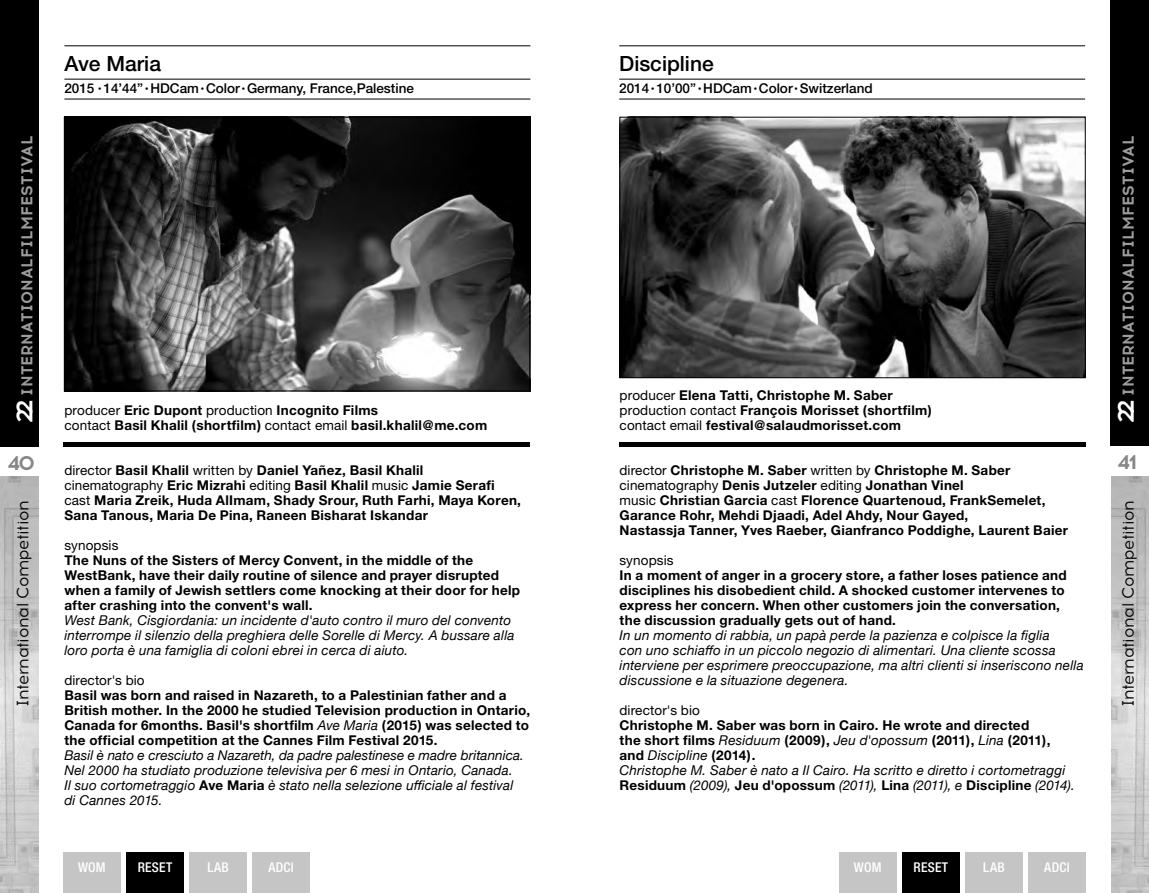
<style>
.page{position:relative;width:1149px;height:893px;background:#fff}
.page>*{position:absolute;margin:0;border:0;box-sizing:border-box;transform-origin:0 0}
.t1{font:500 21px "Helvetica Neue";color:#000}
.t2{font:700 20.25px "Acrom";color:#878786}
.t3{font:16.5px "Acrom";letter-spacing:-.025em;color:#000}
.t4{font:700 15.75px "Acrom";letter-spacing:.01em;color:#9c9c9c}
.t5{font:700 13.5px/15px "Helvetica Neue";letter-spacing:.02em;color:#000}
.t6{font:italic 13.5px/15px "Helvetica Neue";letter-spacing:.015em;color:#000}
.t7{font:500 13.5px "Helvetica Neue";color:#000}
.t8{font:13.5px "Helvetica Neue";letter-spacing:.01em;color:#000}
.t9{font:500 condensed 13.5px "Helvetica Neue";letter-spacing:.02em;color:#fff}
.s1{font-size:22.5px;color:#fff}
.s2{font-weight:400}
.s3{font-weight:400;font-style:italic}
.s4{font-weight:700;font-style:normal}
</style>
<div class="page">
<div style="left:0;top:0;width:38px;height:446px;background:#000"></div>
<div style="left:1110px;top:0;width:38px;height:446px;background:#000"></div>
<img style="left:0;top:476px;width:38px;height:417px">
<img style="left:1111px;top:477px;width:37px;height:416px">
<div style="left:63px;top:442px;width:466px;height:5px;background:#000"></div>
<div style="left:619px;top:442px;width:466px;height:5px;background:#000"></div>
<div style="left:838px;top:853px;width:58px;height:40px;background:#c5c5c5"></div>
<div style="left:902px;top:853px;width:57px;height:40px;background:#000"></div>
<div style="left:1028px;top:853px;width:57px;height:40px;background:#c5c5c5"></div>
<div style="left:965px;top:853px;width:57px;height:40px;background:#c5c5c5"></div>
<hr style="left:619px;top:46px;width:465px;height:1px;background:#000">
<hr style="left:619px;top:79px;width:465px;height:1px;background:#000">
<hr style="left:619px;top:99px;width:465px;height:1px;background:#000">
<img style="left:621px;top:119px;width:462px;height:257px">
<div style="left:619px;top:117px;width:466px;height:261px;border:1px solid #000"></div>
<div style="left:63px;top:853px;width:57px;height:40px;background:#c5c5c5"></div>
<div style="left:126px;top:853px;width:57px;height:40px;background:#000"></div>
<div style="left:189px;top:853px;width:57px;height:40px;background:#c5c5c5"></div>
<div style="left:252px;top:853px;width:57px;height:40px;background:#c5c5c5"></div>
<hr style="left:64px;top:46px;width:466px;height:1px;background:#000">
<hr style="left:64px;top:79px;width:466px;height:1px;background:#000">
<hr style="left:64px;top:99px;width:466px;height:1px;background:#000">
<img style="left:66px;top:119px;width:462px;height:270px">
<div style="left:64px;top:117px;width:466px;height:274px;border:1px solid #000"></div>
<p class="t4" style="left:16px;top:423px;width:288px;rotate:-90deg"><span class="s1">22</span> INTERNATIONALFILMFESTIVAL</p>
<h1 class="t1" style="left:64px;top:51px;width:98px">Ave Maria</h1>
<p class="t7" style="left:64px;top:80px;width:351px">2015 <sup>•</sup> 14’44” <sup>•</sup> HDCam <sup>•</sup> Color <sup>•</sup> Germany, France,Palestine</p>
<p class="t5" style="left:64px;top:402px;width:424px"><span class="s2">producer</span> Eric Dupont <span class="s2">production</span> Incognito Films<br><span class="s2">contact</span> Basil Khalil (shortfilm) <span class="s2">contact email</span> basil.khalil@me.com</p>
<h1 class="t1" style="left:619px;top:51px;width:96px">Discipline</h1>
<p class="t7" style="left:619px;top:80px;width:255px">2014 <sup>•</sup> 10’00” <sup>•</sup> HDCam <sup>•</sup> Color <sup>•</sup> Switzerland</p>
<p class="t5" style="left:619px;top:387px;width:314px"><span class="s2">producer</span> Elena Tatti, Christophe M. Saber <span class="s2">production contact</span> François Morisset (shortfilm) <span class="s2">contact email</span> festival@salaudmorisset.com</p>
<p class="t4" style="left:1116px;top:423px;width:288px;rotate:-90deg"><span class="s1">22</span> INTERNATIONALFILMFESTIVAL</p>
<h2 class="t2" style="left:8px;top:449px;width:29px">40</h2>
<h2 class="t2" style="left:1117px;top:448px;width:21px">41</h2>
<p class="t5" style="left:619px;top:463px;width:450px"><span class="s2">director</span> Christophe M. Saber <span class="s2">written by</span> Christophe M. Saber <span class="s2">cinematography</span> Denis Jutzeler <span class="s2">editing</span> Jonathan Vinel<br><span class="s2">music</span> Christian Garcia <span class="s2">cast</span> Florence Quartenoud, FrankSemelet, Garance Rohr, Mehdi Djaadi, Adel Ahdy, Nour Gayed,<br>Nastassja Tanner, Yves Raeber, Gianfranco Poddighe, Laurent Baier</p>
<p class="t8" style="left:619px;top:553px;width:55px">synopsis</p>
<p class="t5" style="left:619px;top:568px;width:448px">In a moment of anger in a grocery store, a father loses patience and disciplines his disobedient child. A shocked customer intervenes to express her concern. When other customers join the conversation, the discussion gradually gets out of hand.</p>
<p class="t6" style="left:619px;top:629px;width:465px">In un momento di rabbia, un papà perde la pazienza e colpisce la figlia<br>con uno schiaffo in un piccolo negozio di alimentari. Una cliente scossa interviene per esprimere preoccupazione, ma altri clienti si inseriscono nella discussione e la situazione degenera.</p>
<p class="t8" style="left:619px;top:703px;width:82px">director's bio</p>
<p class="t5" style="left:619px;top:718px;width:456px">Christophe M. Saber was born in Cairo. He wrote and directed<br>the short films <span class="s3">Residuum</span> (2009), <span class="s3">Jeu d'opossum</span> (2011), <span class="s3">Lina</span> (2011), and <span class="s3">Discipline</span> (2014).<br><span class="s3">Christophe M. Saber è nato a Il Cairo. Ha scritto e diretto i cortometraggi </span>Residuum <span class="s3">(2009),</span> Jeu d'opossum <span class="s3">(2011),</span> Lina <span class="s3">(2011), e</span> Discipline <span class="s3">(2014).</span></p>
<p class="t5" style="left:64px;top:463px;width:458px"><span class="s2">director</span> Basil Khalil <span class="s2">written by</span> Daniel Yañez, Basil Khalil <span class="s2">cinematography</span> Eric Mizrahi <span class="s2">editing</span> Basil Khalil <span class="s2">music</span> Jamie Serafi <span class="s2">cast</span> Maria Zreik, Huda AlImam, Shady Srour, Ruth Farhi, Maya Koren, Sana Tanous, Maria De Pina, Raneen Bisharat Iskandar</p>
<p class="t8" style="left:64px;top:538px;width:55px">synopsis</p>
<p class="t5" style="left:64px;top:553px;width:457px">The Nuns of the Sisters of Mercy Convent, in the middle of the WestBank, have their daily routine of silence and prayer disrupted when a family of Jewish settlers come knocking at their door for help after crashing into the convent's wall.</p>
<p class="t6" style="left:64px;top:614px;width:451px">West Bank, Cisgiordania: un incidente d'auto contro il muro del convento interrompe il silenzio della preghiera delle Sorelle di Mercy. A bussare alla loro porta è una famiglia di coloni ebrei in cerca di aiuto.</p>
<p class="t8" style="left:64px;top:673px;width:82px">director's bio</p>
<p class="t5" style="left:64px;top:688px;width:467px">Basil was born and raised in Nazareth, to a Palestinian father and a British mother. In the 2000 he studied Television production in Ontario, Canada for 6months. Basil's shortfilm <span class="s3">Ave Maria</span> (2015) was selected to the official competition at the Cannes Film Festival 2015.</p>
<p class="t6" style="left:64px;top:749px;width:461px">Basil è nato e cresciuto a Nazareth, da padre palestinese e madre britannica.<br>Nel 2000 ha studiato produzione televisiva per 6 mesi in Ontario, Canada.<br>Il suo cortometraggio <span class="s4">Ave Maria</span> è stato nella selezione ufficiale al festival di Cannes 2015.</p>
<p class="t3" style="left:12px;top:707px;width:208px;rotate:-90deg">International Competition</p>
<p class="t3" style="left:1116px;top:707px;width:208px;rotate:-90deg">International Competition</p>
<p class="t9" style="left:78px;top:859px;width:29px">WOM</p>
<p class="t9" style="left:138px;top:859px;width:36px">RESET</p>
<p class="t9" style="left:207px;top:859px;width:23px">LAB</p>
<p class="t9" style="left:268px;top:859px;width:27px">ADCI</p>
<p class="t9" style="left:853px;top:859px;width:29px">WOM</p>
<p class="t9" style="left:913px;top:859px;width:36px">RESET</p>
<p class="t9" style="left:982px;top:859px;width:23px">LAB</p>
<p class="t9" style="left:1043px;top:859px;width:27px">ADCI</p>
</div>
